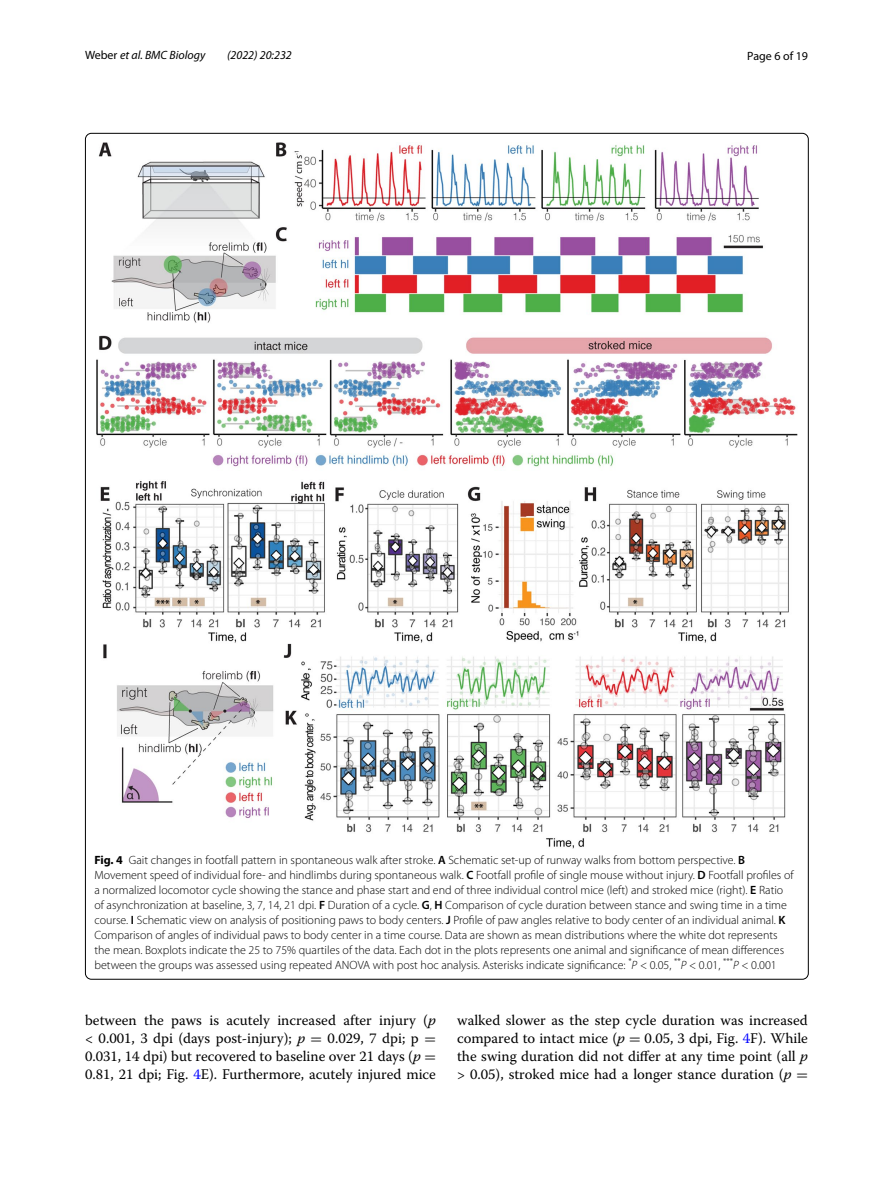
<style>
.page{position:relative;width:893px;height:1187px;background:#fff}
.page>*{position:absolute;margin:0;border:0;box-sizing:border-box;transform-origin:0 0}
.t1{font:14.7px/18px "Warnock Pro";color:#000;text-align:justify}
.t2{font:300 12px/15px "Myriad Pro";color:#000}
.t3{font:italic 12px "Myriad Pro";color:#000}
.t4{font:12px "Myriad Pro";color:#000}
.s1{font-style:normal}
.s2{font-weight:700}
.s3{font-weight:600}
.s4{font-style:italic}
.s5{font-family:"MTSY"}
.s6{color:#00f}
</style>
<div class="page">
<img style="left:97px;top:142px;width:700px;height:706px">
<p class="t3" style="left:85px;top:48px;width:122px"><span class="s1">Weber</span> et al. BMC Biology</p>
<p class="t3" style="left:227px;top:48px;width:66px">(2022) 20:232</p>
<p class="t4" style="left:747px;top:48px;width:62px">Page 6 of 19</p>
<p class="t2" style="left:94px;top:852px;width:701px"><span class="s2">Fig. 4</span> Gait changes in footfall pattern in spontaneous walk after stroke. <span class="s3">A</span> Schematic set-up of runway walks from bottom perspective. <span class="s3">B </span>Movement speed of individual fore- and hindlimbs during spontaneous walk. <span class="s3">C</span> Footfall profile of single mouse without injury. <span class="s3">D</span> Footfall profiles of a normalized locomotor cycle showing the stance and phase start and end of three individual control mice (left) and stroked mice (right). <span class="s3">E</span> Ratio of asynchronization at baseline, 3, 7, 14, 21 dpi. <span class="s3">F</span> Duration of a cycle. <span class="s3">G</span>, <span class="s3">H</span> Comparison of cycle duration between stance and swing time in a time course. <span class="s3">I</span> Schematic view on analysis of positioning paws to body centers. <span class="s3">J</span> Profile of paw angles relative to body center of an individual animal. <span class="s3">K </span>Comparison of angles of individual paws to body center in a time course. Data are shown as mean distributions where the white dot represents the mean. Boxplots indicate the 25 to 75% quartiles of the data. Each dot in the plots represents one animal and significance of mean differences between the groups was assessed using repeated ANOVA with post hoc analysis. Asterisks indicate significance: <sup>*</sup><span class="s4">P</span> &lt; 0.05, <sup>**</sup><span class="s4">P</span> &lt; 0.01, <sup>***</sup><span class="s4">P</span> &lt; 0.001</p>
<p class="t1" style="left:85px;top:1010px;width:352px">between the paws is acutely increased after injury (<span class="s4">p </span>&lt; 0.001, 3 dpi (days post-injury); <span class="s4">p</span> <span class="s5">=</span> 0.029, 7 dpi; p <span class="s5">= </span>0.031, 14 dpi) but recovered to baseline over 21 days (<span class="s4">p</span> <span class="s5">= </span>0.81, 21 dpi; Fig. <span class="s6">4</span>E). Furthermore, acutely injured mice</p>
<p class="t1" style="left:457px;top:1010px;width:352px">walked slower as the step cycle duration was increased compared to intact mice (<span class="s4">p</span> <span class="s5">=</span> 0.05, 3 dpi, Fig. <span class="s6">4</span>F). While the swing duration did not differ at any time point (all <span class="s4">p </span>&gt; 0.05), stroked mice had a longer stance duration (<span class="s4">p</span> <span class="s5">=</span></p>
</div>
